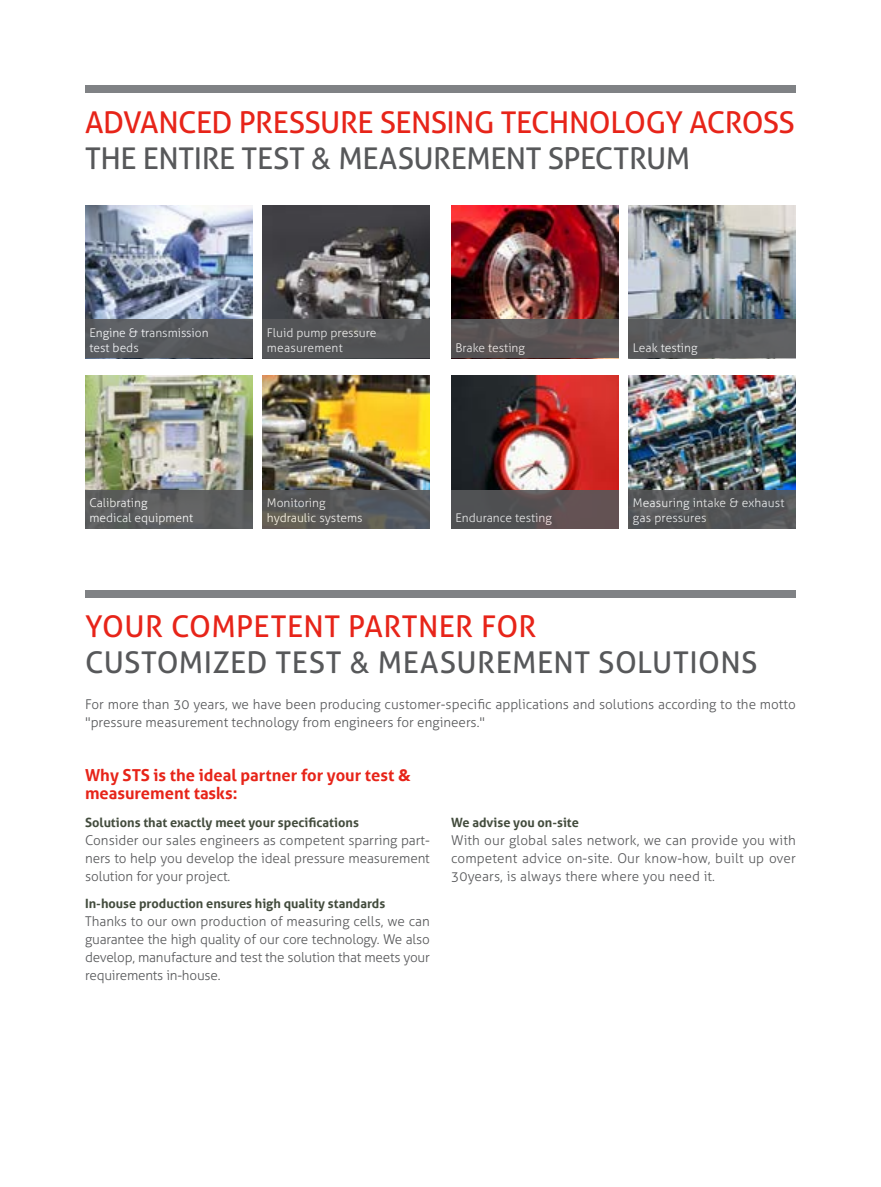
<style>
.page{position:relative;width:881px;height:1187px;background:#fff}
.page>*{position:absolute;margin:0;border:0;box-sizing:border-box;transform-origin:0 0}
.t1{font:30px/36px "Aller";letter-spacing:-.015em;color:#e72419}
.t2{font:30px/36px "Aller";letter-spacing:.015em;color:#57585a}
.t3{font:700 16.5px/18px "Aller";color:#e72419}
.t4{font:300 13.5px/18px "Aller";color:#57585a;text-align:justify}
.t5{font:700 12.75px "Aller";color:#434c3d}
.t6{font:300 12px/15px "Aller";color:#fff}
.s1{color:#57585a}
.s2{font-family:"Helvetica";color:#57585a}
.s3{color:#e72419}
.s4{font-family:"Helvetica"}
.s5{font-family:"Avenir";font-weight:900}
</style>
<div class="page">
<img style="left:85px;top:205px;width:167px;height:114px">
<img style="left:85px;top:376px;width:167px;height:153px">
<img style="left:262px;top:205px;width:167px;height:114px">
<img style="left:262px;top:376px;width:167px;height:153px">
<img style="left:451px;top:205px;width:167px;height:114px">
<img style="left:451px;top:376px;width:167px;height:153px">
<img style="left:628px;top:205px;width:167px;height:114px">
<img style="left:628px;top:376px;width:167px;height:153px">
<div style="left:85px;top:319px;width:167px;height:39px;background:#57585a"></div>
<div style="left:85px;top:490px;width:167px;height:38px;background:#5e5f60"></div>
<div style="left:262px;top:319px;width:167px;height:39px;background:#57585a"></div>
<div style="left:262px;top:490px;width:167px;height:38px;background:linear-gradient(to right,#5c5953,#535961)"></div>
<div style="left:451px;top:319px;width:167px;height:39px;background:linear-gradient(to right,#575354,#5f5556)"></div>
<div style="left:451px;top:490px;width:167px;height:38px;background:linear-gradient(to right,#4a5053,#675253)"></div>
<div style="left:628px;top:319px;width:167px;height:39px;background:#57585a"></div>
<div style="left:628px;top:490px;width:167px;height:38px;background:#57585a"></div>
<div style="left:85px;top:85px;width:710px;height:8px;background:#808285"></div>
<div style="left:85px;top:589px;width:710px;height:8px;background:#808285"></div>
<h1 class="t1" style="left:85px;top:104px;width:711px">ADVANCED PRESSURE SENSING TECHNOLOGY ACROSS<br><span class="s1">THE ENTIRE TEST</span> <span class="s2">&amp;</span> <span class="s1">MEASUREMENT SPECTRUM</span></h1>
<p class="t6" style="left:89px;top:325px;width:121px">Engine &amp; transmission test beds</p>
<p class="t6" style="left:89px;top:495px;width:105px">Calibrating<br>medical equipment</p>
<p class="t6" style="left:267px;top:325px;width:111px">Fluid pump pressure measurement</p>
<p class="t6" style="left:267px;top:495px;width:97px">Monitoring hydraulic systems</p>
<p class="t6" style="left:455px;top:340px;width:71px">Brake testing</p>
<p class="t6" style="left:455px;top:510px;width:98px">Endurance testing</p>
<p class="t6" style="left:632px;top:340px;width:66px">Leak testing</p>
<p class="t6" style="left:632px;top:495px;width:153px">Measuring intake &amp; exhaust gas pressures</p>
<h1 class="t2" style="left:85px;top:608px;width:673px"><span class="s3">YOUR COMPETENT PARTNER FOR<br></span>CUSTOMIZED TEST <span class="s4">&amp;</span> MEASUREMENT SOLUTIONS</h1>
<p class="t4" style="left:85px;top:695px;width:712px">For more than 30 years, we have been producing customer-specific applications and solutions according to the motto "pressure measurement technology from engineers for engineers."</p>
<p class="t3" style="left:85px;top:766px;width:327px">Why STS is the ideal partner for your test <span class="s5">&amp; </span>measurement tasks:</p>
<p class="t5" style="left:85px;top:814px;width:275px">Solutions that exactly meet your specifications</p>
<p class="t4" style="left:85px;top:830px;width:346px">Consider our sales engineers as competent sparring part&shy;ners to help you develop the ideal pressure measurement solution for your project.</p>
<p class="t5" style="left:85px;top:895px;width:301px">In-house production ensures high quality standards</p>
<p class="t4" style="left:85px;top:911px;width:346px">Thanks to our own production of measuring cells, we can guarantee the high quality of our core technology. We also develop, manufacture and test the solution that meets your requirements in-house.</p>
<p class="t5" style="left:451px;top:814px;width:129px">We advise you on-site</p>
<p class="t4" style="left:451px;top:830px;width:346px">With our global sales network, we can provide you with competent advice on-site. Our know-how, built up over 30 years, is always there where you need it.</p>
</div>
